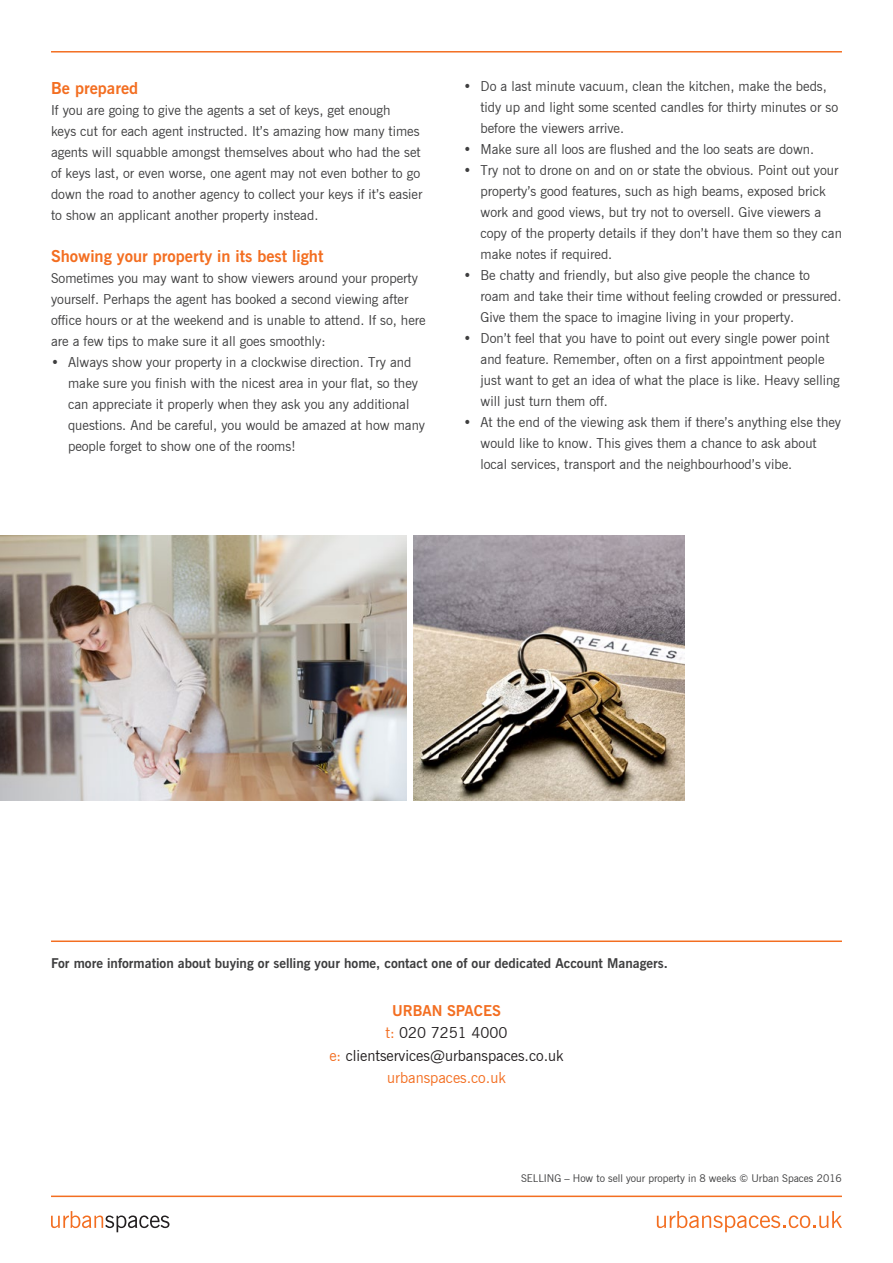
<style>
.page{position:relative;width:893px;height:1263px;background:#fff}
.page>*{position:absolute;margin:0;border:0;box-sizing:border-box;transform-origin:0 0}
.t1{font:700 16.5px "News Gothic BT";color:#f36e21}
.t2{font:15px "News Gothic BT";color:#231f20}
.t3{font:15px "News Gothic BT";color:#f36e21}
.t4{font:700 15px "News Gothic BT";color:#f36e21}
.t5{font:13.5px/21px "News Gothic BT";color:#3e3e3f}
.t6{font:700 13.5px "News Gothic BT";color:#3e3e3f}
.t7{font:10.5px "News Gothic BT";color:#3e3e3f}
.s1{color:#f36e21}
</style>
<div class="page">
<hr style="left:51px;top:1195px;width:791px;height:2px;background:#f36e21">
<svg style="left:657px;top:1211px;width:185px;height:21px"></svg>
<svg style="left:51px;top:1211px;width:118px;height:21px"></svg>
<img style="left:0;top:536px;width:407px;height:264px">
<img style="left:414px;top:536px;width:270px;height:264px">
<hr style="left:51px;top:51px;width:791px;height:2px;background:#f36e21">
<hr style="left:51px;top:940px;width:791px;height:2px;background:#f36e21">
<p class="t1" style="left:51px;top:78px;width:89px">Be prepared</p>
<p class="t5" style="left:51px;top:99px;width:373px">If you are going to give the agents a set of keys, get enough<br>keys cut for each agent instructed. It’s amazing how many times agents will squabble amongst themselves about who had the set of keys last, or even worse, one agent may not even bother to go down the road to another agency to collect your keys if it’s easier to show an applicant another property instead.</p>
<p class="t1" style="left:51px;top:246px;width:274px">Showing your property in its best light</p>
<p class="t5" style="left:51px;top:267px;width:376px">Sometimes you may want to show viewers around your property yourself. Perhaps the agent has booked a second viewing after office hours or at the weekend and is unable to attend. If so, here are a few tips to make sure it all goes smoothly:</p>
<p class="t5" style="left:68px;top:351px;width:359px;text-indent:-17px">• Always show your property in a clockwise direction. Try and make sure you finish with the nicest area in your flat, so they can appreciate it properly when they ask you any additional questions. And be careful, you would be amazed at how many people forget to show one of the rooms!</p>
<p class="t5" style="left:480px;top:75px;width:359px;text-indent:-17px">• Do a last minute vacuum, clean the kitchen, make the beds, tidy up and light some scented candles for thirty minutes or so before the viewers arrive.</p>
<p class="t5" style="left:463px;top:138px;width:352px">• Make sure all loos are flushed and the loo seats are down.</p>
<p class="t5" style="left:480px;top:159px;width:363px;text-indent:-17px">• Try not to drone on and on or state the obvious. Point out your property’s good features, such as high beams, exposed brick work and good views, but try not to oversell. Give viewers a copy of the property details if they don’t have them so they can make notes if required.</p>
<p class="t5" style="left:480px;top:264px;width:363px;text-indent:-17px">• Be chatty and friendly, but also give people the chance to roam and take their time without feeling crowded or pressured.<br>Give them the space to imagine living in your property.</p>
<p class="t5" style="left:480px;top:327px;width:361px;text-indent:-17px">• Don’t feel that you have to point out every single power point and feature. Remember, often on a first appointment people just want to get an idea of what the place is like. Heavy selling will just turn them off.</p>
<p class="t5" style="left:480px;top:411px;width:362px;text-indent:-17px">• At the end of the viewing ask them if there’s anything else they would like to know. This gives them a chance to ask about local services, transport and the neighbourhood’s vibe.</p>
<p class="t6" style="left:51px;top:955px;width:618px">For more information about buying or selling your home, contact one of our dedicated Account Managers.</p>
<p class="t4" style="left:392px;top:1001px;width:110px">URBAN SPACES</p>
<p class="t2" style="left:385px;top:1024px;width:124px"><span class="s1">t:</span> 020 7251 4000</p>
<p class="t2" style="left:329px;top:1046px;width:236px"><span class="s1">e:</span> clientservices@urbanspaces.co.uk</p>
<p class="t3" style="left:387px;top:1069px;width:120px">urbanspaces.co.uk</p>
<p class="t7" style="left:521px;top:1172px;width:322px">SELLING – How to sell your property in 8 weeks © Urban Spaces 2016</p>
</div>
